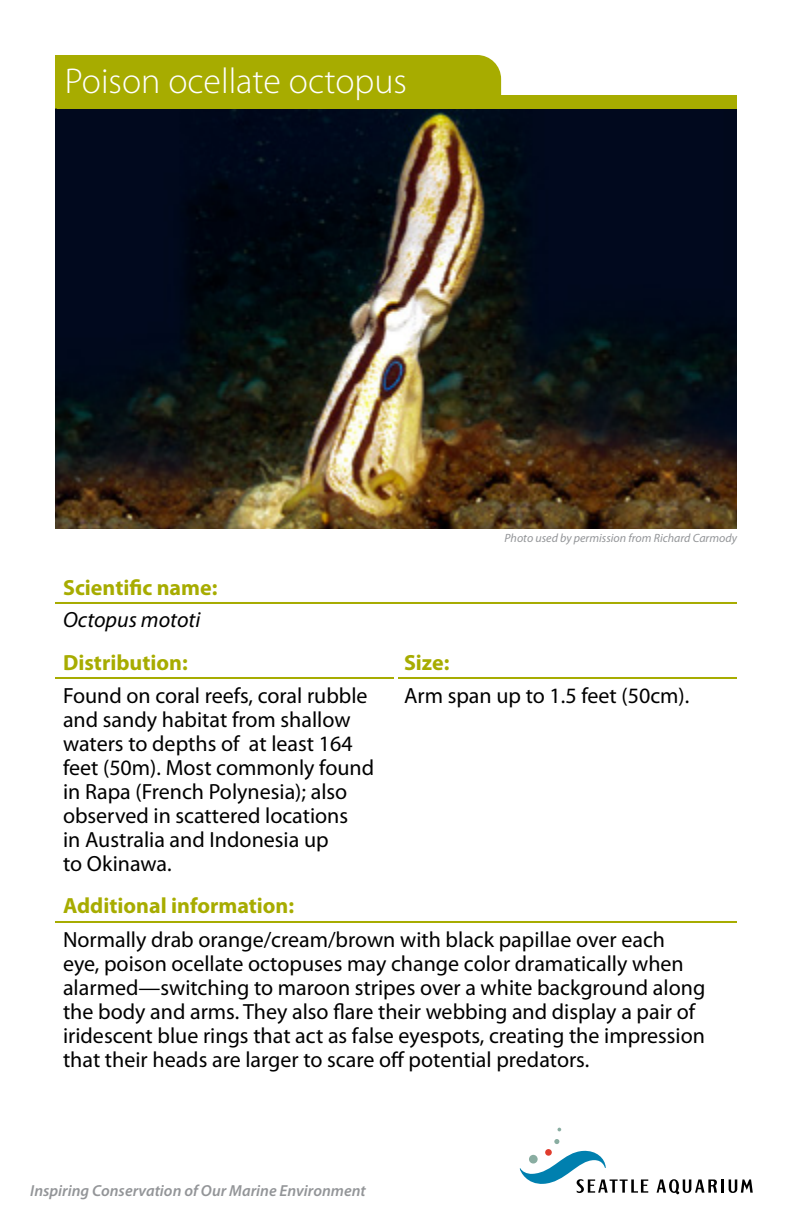
<style>
.page{position:relative;width:792px;height:1224px;background:#fff}
.page>*{position:absolute;margin:0;border:0;box-sizing:border-box;transform-origin:0 0}
.t1{font:300 36px "Myriad Pro";color:#fff}
.t2{font:22px/24px "Myriad Pro";color:#000}
.t3{font:700 22px "Myriad Pro";color:#a7ac00}
.t4{font:italic 22px "Myriad Pro";color:#000}
.t5{font:italic 600 16px "Myriad Pro";color:#939598}
.t6{font:italic 12px "Myriad Pro";color:#939598}
</style>
<div class="page">
<svg style="left:554px;top:1139px;width:5px;height:5px"></svg>
<svg style="left:557px;top:1128px;width:4px;height:3px"></svg>
<svg style="left:520px;top:1150px;width:128px;height:43px"></svg>
<svg style="left:657px;top:1179px;width:60px;height:15px"></svg>
<hr style="left:721px;top:1179px;width:3px;height:14px;background:#000">
<svg style="left:729px;top:1179px;width:24px;height:14px"></svg>
<img style="left:55px;top:109px;width:682px;height:420px">
<hr style="left:55px;top:602px;width:341px;height:2px;background:#a7ac00">
<hr style="left:396px;top:602px;width:341px;height:2px;background:#a7ac00">
<hr style="left:55px;top:677px;width:339px;height:2px;background:#a7ac00">
<hr style="left:398px;top:677px;width:339px;height:2px;background:#a7ac00">
<hr style="left:55px;top:921px;width:341px;height:2px;background:#a7ac00">
<hr style="left:396px;top:921px;width:341px;height:2px;background:#a7ac00">
<div style="left:55px;top:55px;width:446px;height:54px;background:#a7ac00"></div>
<div style="left:57px;top:95px;width:680px;height:14px;background:#a7ac00"></div>
<h1 class="t1" style="left:65px;top:61px;width:344px">Poison ocellate octopus</h1>
<p class="t6" style="left:505px;top:532px;width:234px">Photo used by permission from Richard Carmody</p>
<p class="t3" style="left:63px;top:575px;width:156px">Scientific name:</p>
<p class="t4" style="left:63px;top:608px;width:139px">Octopus mototi</p>
<p class="t3" style="left:63px;top:650px;width:126px">Distribution:</p>
<p class="t3" style="left:404px;top:650px;width:47px">Size:</p>
<p class="t2" style="left:63px;top:684px;width:313px">Found on coral reefs, coral rubble and sandy habitat from shallow waters to depths of at least 164 feet (50m). Most commonly found in Rapa (French Polynesia); also observed in scattered locations<br>in Australia and Indonesia up<br>to Okinawa.</p>
<p class="t2" style="left:404px;top:684px;width:287px">Arm span up to 1.5 feet (50cm).</p>
<p class="t3" style="left:63px;top:893px;width:233px">Additional information:</p>
<p class="t2" style="left:63px;top:928px;width:644px">Normally drab orange/cream/brown with black papillae over each eye, poison ocellate octopuses may change color dramatically when alarmed—switching to maroon stripes over a white background along the body and arms. They also flare their webbing and display a pair of iridescent blue rings that act as false eyespots, creating the impression that their heads are larger to scare off potential predators.</p>
<p class="t5" style="left:30px;top:1182px;width:337px">Inspiring Conservation of Our Marine Environment</p>
</div>
